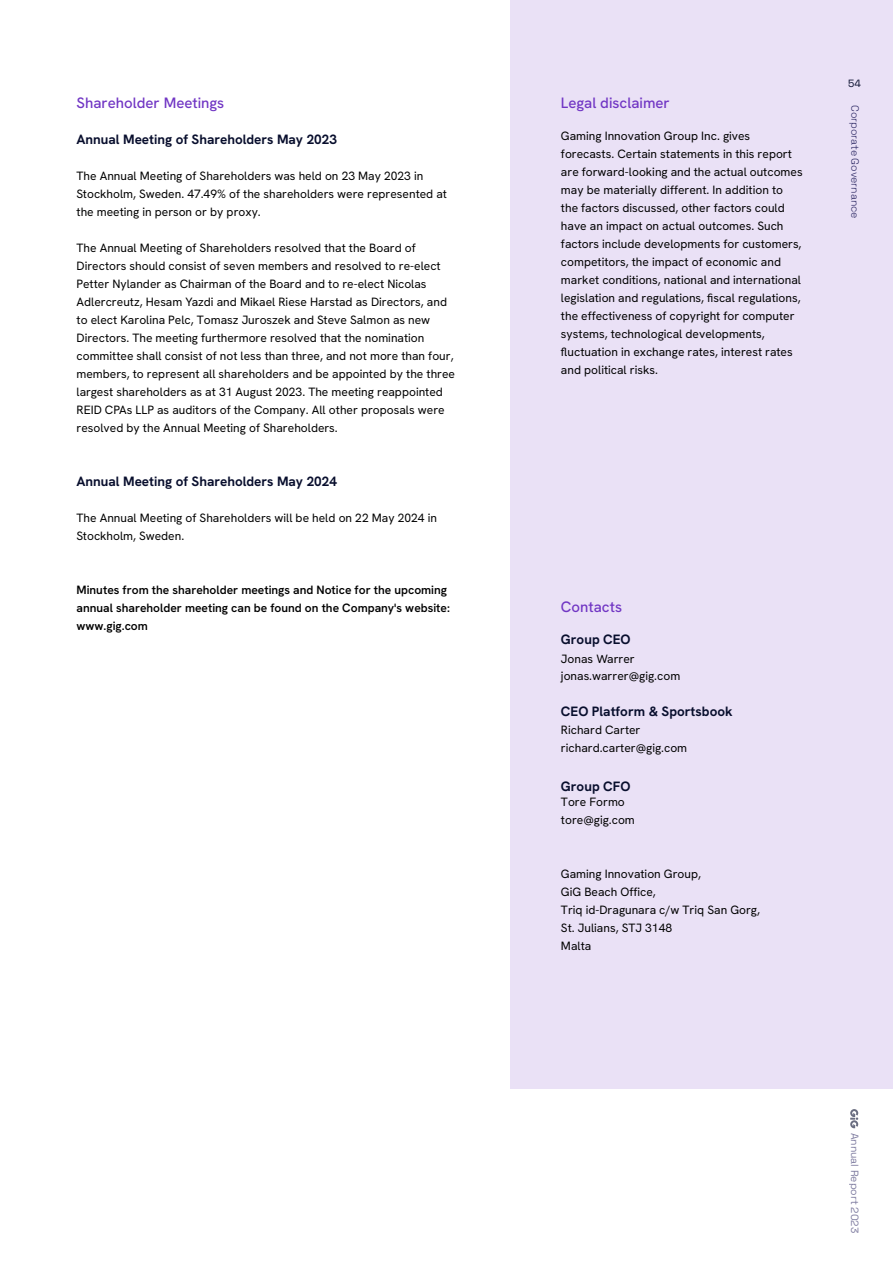
<style>
.page{position:relative;width:893px;height:1263px;background:#fff}
.page>*{position:absolute;margin:0;border:0;box-sizing:border-box;transform-origin:0 0}
.t1{font:15px "Hanken Grotesk";color:#7136c4}
.t2{font:13.5px "Hanken Grotesk";color:#080e2d}
.t3{font:12px/18px "Hanken Grotesk";color:#000}
.t4{font:300 10.5px "Space Grotesk";color:#282460}
.t5{font:300 10.5px "Space Grotesk";color:#080e2d}
</style>
<div class="page">
<div style="left:511px;top:0;width:382px;height:1089px;background:#eae1f6"></div>
<svg style="left:850px;top:1109px;width:8px;height:19px"></svg>
<p class="t1" style="left:77px;top:93px;width:149px">Shareholder Meetings</p>
<p class="t2" style="left:77px;top:131px;width:262px">Annual Meeting of Shareholders May 2023</p>
<p class="t3" style="left:77px;top:167px;width:372px">The Annual Meeting of Shareholders was held on 23 May 2023 in<br>Stockholm, Sweden. 47.49% of the shareholders were represented at the meeting in person or by proxy.</p>
<p class="t3" style="left:77px;top:239px;width:380px">The Annual Meeting of Shareholders resolved that the Board of Directors should consist of seven members and resolved to re-elect Petter Nylander as Chairman of the Board and to re-elect Nicolas Adlercreutz, Hesam Yazdi and Mikael Riese Harstad as Directors, and to elect Karolina Pelc, Tomasz Juroszek and Steve Salmon as new Directors. The meeting furthermore resolved that the nomination committee shall consist of not less than three, and not more than four, members, to represent all shareholders and be appointed by the three largest shareholders as at 31 August 2023. The meeting reappointed REID CPAs LLP as auditors of the Company. All other proposals were resolved by the Annual Meeting of Shareholders.</p>
<p class="t2" style="left:77px;top:473px;width:262px">Annual Meeting of Shareholders May 2024</p>
<p class="t3" style="left:77px;top:509px;width:362px">The Annual Meeting of Shareholders will be held on 22 May 2024 in<br>Stockholm, Sweden.</p>
<p class="t3" style="left:77px;top:581px;width:375px">Minutes from the shareholder meetings and Notice for the upcoming annual shareholder meeting can be found on the Company's website: www.gig.com</p>
<p class="t1" style="left:561px;top:93px;width:110px">Legal disclaimer</p>
<p class="t3" style="left:561px;top:127px;width:243px">Gaming Innovation Group Inc. gives forecasts. Certain statements in this report are forward-looking and the actual outcomes may be materially different. In addition to the factors discussed, other factors could have an impact on actual outcomes. Such factors include developments for customers, competitors, the impact of economic and market conditions, national and international legislation and regulations, fiscal regulations, the effectiveness of copyright for computer systems, technological developments, fluctuation in exchange rates, interest rates and political risks.</p>
<p class="t5" style="left:848px;top:76px;width:14px">54</p>
<p class="t4" style="left:863px;top:105px;width:115px;rotate:90deg">Corporate Governance</p>
<p class="t1" style="left:561px;top:597px;width:63px">Contacts</p>
<p class="t2" style="left:561px;top:631px;width:71px">Group CEO</p>
<p class="t3" style="left:561px;top:650px;width:121px;line-height:17.5px">Jonas Warrer jonas.warrer@gig.com</p>
<p class="t2" style="left:561px;top:703px;width:173px">CEO Platform &amp; Sportsbook</p>
<p class="t3" style="left:561px;top:721px;width:128px;line-height:17.5px">Richard Carter richard.carter@gig.com</p>
<p class="t2" style="left:561px;top:778px;width:71px">Group CFO</p>
<p class="t3" style="left:561px;top:792px;width:75px">Tore Formo tore@gig.com</p>
<p class="t3" style="left:561px;top:864px;width:200px">Gaming Innovation Group,<br>GiG Beach Office,<br>Triq id-Dragunara c/w Triq San Gorg,<br>St. Julians, STJ 3148<br>Malta</p>
<p class="t4" style="left:863px;top:1132px;width:102px;rotate:90deg">Annual Report 2023</p>
</div>
